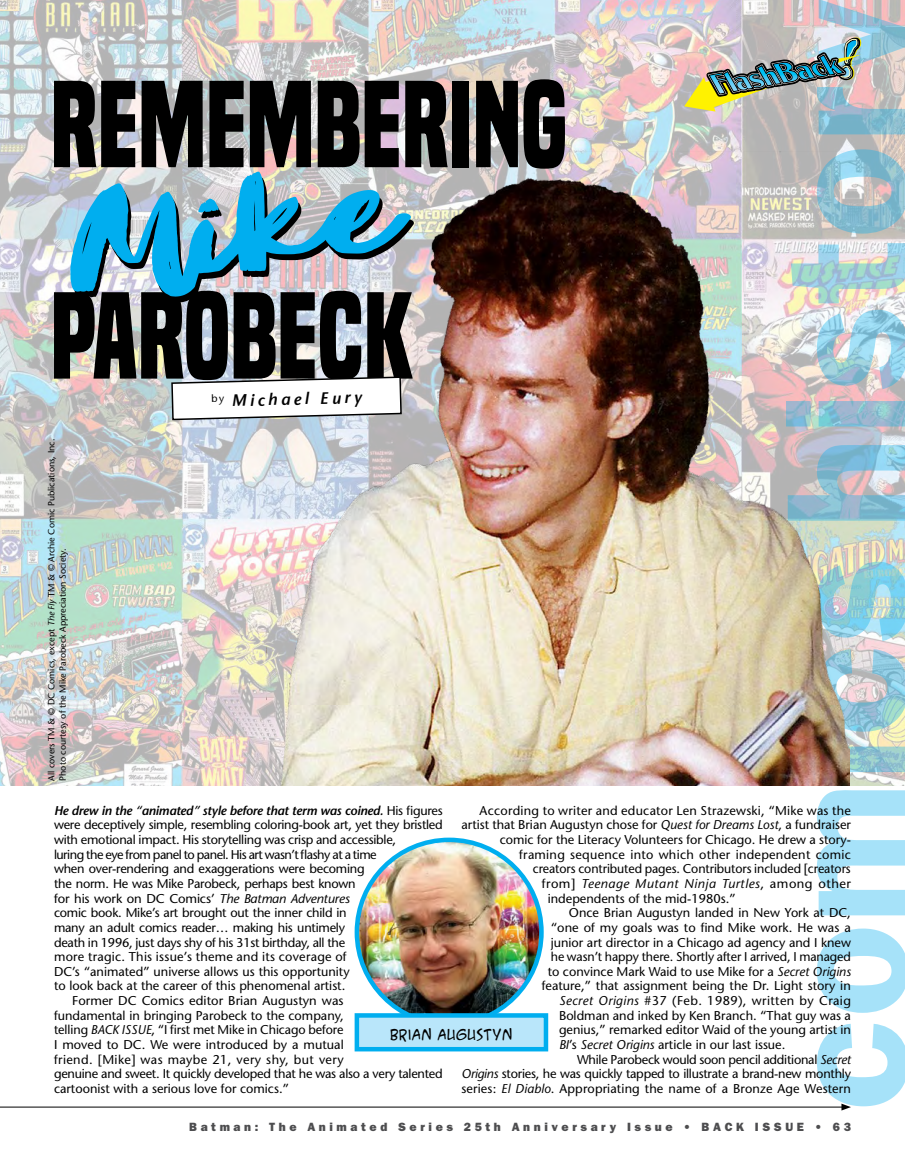
<style>
.page{position:relative;width:905px;height:1175px;background:#fff}
.page>*{position:absolute;margin:0;border:0;box-sizing:border-box;transform-origin:0 0}
.t1{font:italic 600 16.5px "Stone Sans";color:#000}
.t2{font:14.25px "ACME Secret Agent";color:#000}
.t3{font:12.75px "Stone Sans";color:#000}
.t4{font:12.75px "Stone Sans";letter-spacing:-.02em;color:#000}
.t5{font:12.75px "Stone Sans";letter-spacing:.02em;color:#000}
.t6{font:12.75px "Stone Sans";letter-spacing:.03em;color:#000}
.t7{font:italic 600 12.75px "Stone Sans";letter-spacing:-.02em;color:#000}
.t8{font:12.75px "Stone Sans";letter-spacing:-.04em;color:#000}
.t9{font:italic 12.75px "Stone Sans";letter-spacing:.035em;color:#000}
.t10{font:800 12px "Franklin Gothic";letter-spacing:.3em;color:#4d4d4f}
.t11{font:9px/11.2px "Stone Sans";color:#000}
.s1{font-style:italic}
.s2{font-style:normal}
.s3{font-weight:400;font-style:normal}
</style>
<div class="page">
<img style="left:0;top:0;width:786px;height:785px">
<svg style="left:786px;top:0;width:118px;height:1106px"></svg>
<hr style="left:0;top:1106px;width:843px;height:1px;background:#000">
<svg style="left:841px;top:1103px;width:9px;height:7px"></svg>
<img style="left:684px;top:38px;width:177px;height:74px">
<img style="left:357px;top:840px;width:184px;height:184px;border-radius:92px">
<div style="left:357px;top:1015px;width:189px;height:34px;background:#b9e6fa"></div>
<div style="left:354px;top:1013px;width:194px;height:38px;border:4px solid #00aeef"></div>
<img style="left:266px;top:152px;width:583px;height:633px">
<div style="left:452px;top:81px;width:17px;height:86px;background:#000"></div>
<svg style="left:476px;top:79px;width:89px;height:90px;background:#393738"></svg>
<svg style="left:54px;top:81px;width:393px;height:340px;background:#697b84"></svg>
<p class="t11" style="left:46px;top:780px;width:343px;rotate:-90deg">All covers TM &amp; © DC Comics, except <span class="s1">The Fly</span> TM &amp; © Archie Comic Publications, Inc.<br>Photo courtesy of the Mike Parobeck Appreciation Society.</p>
<p class="t1" style="left:211px;top:390px;width:152px;rotate:-1deg"><sup>by</sup> Michael Eury</p>
<p class="t5" style="left:479px;top:802px;width:373px">According to writer and educator Len Strazewski, “Mike was the</p>
<p class="t3" style="left:461px;top:817px;width:391px">artist that Brian Augustyn chose for <span class="s1">Quest for Dreams Lost</span>, a fundraiser</p>
<p class="t3" style="left:499px;top:831px;width:353px">comic for the Literacy Volunteers for Chicago. He drew a story-</p>
<p class="t5" style="left:519px;top:846px;width:333px">framing sequence into which other independent comic</p>
<p class="t3" style="left:532px;top:861px;width:319px">creators contributed pages. Contributors included [creators</p>
<p class="t9" style="left:542px;top:875px;width:311px"><span class="s2">from]</span> Teenage Mutant Ninja Turtles<span class="s2">, among other</span></p>
<p class="t3" style="left:548px;top:890px;width:189px">independents of the mid-1980s.”</p>
<p class="t3" style="left:569px;top:905px;width:283px">Once Brian Augustyn landed in New York at DC,</p>
<p class="t3" style="left:550px;top:919px;width:301px">“one of my goals was to find Mike work. He was a</p>
<p class="t3" style="left:550px;top:934px;width:302px">junior art director in a Chicago ad agency and I knew</p>
<p class="t3" style="left:550px;top:948px;width:301px">he wasn’t happy there. Shortly after I arrived, I managed</p>
<p class="t3" style="left:548px;top:963px;width:305px">to convince Mark Waid to use Mike for a <span class="s1">Secret Origins</span></p>
<p class="t3" style="left:542px;top:978px;width:310px">feature,” that assignment being the Dr. Light story in</p>
<p class="t6" style="left:559px;top:992px;width:293px"><span class="s1">Secret Origins</span> #37 (Feb. 1989), written by Craig</p>
<p class="t3" style="left:559px;top:1007px;width:293px">Boldman and inked by Ken Branch. “That guy was a</p>
<p class="t3" style="left:559px;top:1022px;width:293px">genius,” remarked editor Waid of the young artist in</p>
<p class="t3" style="left:559px;top:1036px;width:228px"><span class="s1">BI</span>’s <span class="s1">Secret Origins</span> article in our last issue.</p>
<p class="t4" style="left:577px;top:1051px;width:275px">While Parobeck would soon pencil additional <span class="s1">Secret</span></p>
<p class="t4" style="left:461px;top:1065px;width:391px"><span class="s1">Origins</span> stories, he was quickly tapped to illustrate a brand-new monthly</p>
<p class="t3" style="left:461px;top:1080px;width:391px">series: <span class="s1">El Diablo</span>. Appropriating the name of a Bronze Age Western</p>
<p class="t10" style="left:189px;top:1119px;width:663px">Batman: The Animated Series 25th Anniversary Issue • BACK ISSUE • 63</p>
<p class="t7" style="left:54px;top:802px;width:390px">He drew in the “animated” style before that term was coined. <span class="s3">His figures</span></p>
<p class="t4" style="left:54px;top:817px;width:390px">were deceptively simple, resembling coloring-book art, yet they bristled</p>
<p class="t4" style="left:54px;top:831px;width:344px">with emotional impact. His storytelling was crisp and accessible,</p>
<p class="t8" style="left:54px;top:846px;width:324px">luring the eye from panel to panel. His art wasn’t flashy at a time</p>
<p class="t4" style="left:54px;top:861px;width:312px">when over-rendering and exaggerations were becoming</p>
<p class="t4" style="left:54px;top:875px;width:303px">the norm. He was Mike Parobeck, perhaps best known</p>
<p class="t3" style="left:54px;top:890px;width:297px">for his work on DC Comics’ <span class="s1">The Batman Adventures</span></p>
<p class="t4" style="left:54px;top:905px;width:294px">comic book. Mike’s art brought out the inner child in</p>
<p class="t4" style="left:54px;top:919px;width:292px">many an adult comics reader… making his untimely</p>
<p class="t4" style="left:54px;top:934px;width:292px">death in 1996, just days shy of his 31st birthday, all the</p>
<p class="t5" style="left:54px;top:948px;width:294px">more tragic. This issue’s theme and its coverage of</p>
<p class="t3" style="left:54px;top:963px;width:297px">DC’s “animated” universe allows us this opportunity</p>
<p class="t3" style="left:54px;top:978px;width:293px">to look back at the career of this phenomenal artist.</p>
<p class="t3" style="left:72px;top:992px;width:273px">Former DC Comics editor Brian Augustyn was</p>
<p class="t3" style="left:54px;top:1007px;width:291px">fundamental in bringing Parobeck to the company,</p>
<p class="t3" style="left:54px;top:1022px;width:291px">telling <span class="s1">BACK ISSUE</span>, “I first met Mike in Chicago before</p>
<p class="t3" style="left:54px;top:1036px;width:291px">I moved to DC. We were introduced by a mutual</p>
<p class="t6" style="left:54px;top:1051px;width:291px">friend. [Mike] was maybe 21, very shy, but very</p>
<p class="t4" style="left:54px;top:1065px;width:390px">genuine and sweet. It quickly developed that he was also a very talented</p>
<p class="t3" style="left:54px;top:1080px;width:236px">cartoonist with a serious love for comics.”</p>
<p class="t2" style="left:390px;top:1024px;width:124px">BRIAN AUGUSTYN</p>
</div>
